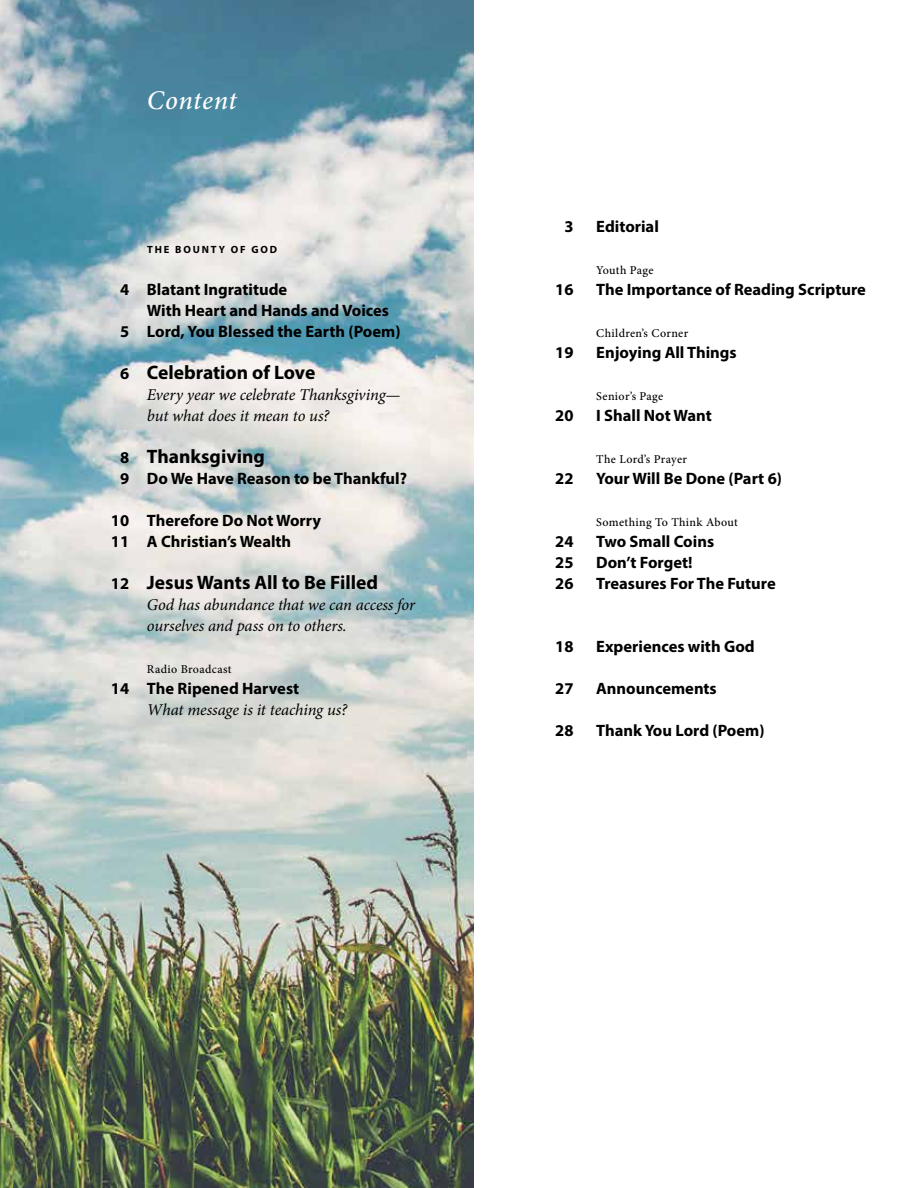
<style>
.page{position:relative;width:918px;height:1188px;background:#fff}
.page>*{position:absolute;margin:0;border:0;box-sizing:border-box;transform-origin:0 0}
.t1{font:italic 500 27px "Minion Pro";letter-spacing:.02em;color:#fff}
.t2{font:700 19.5px "Myriad Pro";color:#000}
.t3{font:700 16.5px/21px "Myriad Pro";color:#000}
.t4{font:italic 16.5px/21px "Minion Pro";letter-spacing:-.01em;color:#000}
.t5{font:500 12px "Minion Pro";letter-spacing:.03em;color:#000}
.t6{font:700 10.5px "Myriad Pro";letter-spacing:.18em;color:#000}
</style>
<div class="page">
<img style="left:0;top:0;width:474px;height:1188px">
<h1 class="t1" style="left:147px;top:82px;width:91px">Content</h1>
<p class="t3" style="left:120px;top:278px;width:11px">4</p>
<p class="t3" style="left:120px;top:320px;width:11px">5</p>
<p class="t3" style="left:120px;top:362px;width:11px">6</p>
<p class="t3" style="left:120px;top:446px;width:11px">8<br>9</p>
<p class="t3" style="left:111px;top:509px;width:20px">10<br>11</p>
<p class="t3" style="left:111px;top:572px;width:20px">12</p>
<p class="t3" style="left:111px;top:677px;width:20px">14</p>
<p class="t6" style="left:147px;top:242px;width:132px">THE BOUNTY OF GOD</p>
<p class="t3" style="left:147px;top:278px;width:255px">Blatant Ingratitude<br>With Heart and Hands and Voices<br>Lord, You Blessed the Earth (Poem)</p>
<p class="t2" style="left:147px;top:359px;width:170px">Celebration of Love</p>
<p class="t4" style="left:147px;top:384px;width:255px">Every year we celebrate Thanksgiving— but what does it mean to us?</p>
<p class="t2" style="left:147px;top:443px;width:119px">Thanksgiving</p>
<p class="t3" style="left:147px;top:467px;width:262px">Do We Have Reason to be Thankful?</p>
<p class="t3" style="left:147px;top:509px;width:176px">Therefore Do Not Worry<br>A Christian’s Wealth</p>
<p class="t2" style="left:147px;top:569px;width:233px">Jesus Wants All to Be Filled</p>
<p class="t4" style="left:147px;top:594px;width:270px">God has abundance that we can access for ourselves and pass on to others.</p>
<p class="t5" style="left:147px;top:661px;width:86px">Radio Broadcast</p>
<p class="t3" style="left:147px;top:677px;width:154px">The Ripened Harvest</p>
<p class="t4" style="left:147px;top:699px;width:202px">What message is it teaching us?</p>
<p class="t3" style="left:564px;top:215px;width:11px">3</p>
<p class="t3" style="left:555px;top:278px;width:20px">16</p>
<p class="t3" style="left:555px;top:341px;width:20px">19</p>
<p class="t3" style="left:555px;top:404px;width:20px">20</p>
<p class="t3" style="left:555px;top:467px;width:20px">22</p>
<p class="t3" style="left:555px;top:530px;width:20px;text-align:justify">24<br>25<br>26</p>
<p class="t3" style="left:555px;top:635px;width:20px">18</p>
<p class="t3" style="left:555px;top:677px;width:20px">27</p>
<p class="t3" style="left:555px;top:719px;width:20px">28</p>
<p class="t3" style="left:596px;top:215px;width:64px">Editorial</p>
<p class="t5" style="left:596px;top:262px;width:59px">Youth Page</p>
<p class="t3" style="left:596px;top:278px;width:271px">The Importance of Reading Scripture</p>
<p class="t5" style="left:596px;top:325px;width:94px">Children’s Corner</p>
<p class="t3" style="left:596px;top:341px;width:142px">Enjoying All Things</p>
<p class="t5" style="left:596px;top:388px;width:68px">Senior’s Page</p>
<p class="t3" style="left:596px;top:404px;width:117px">I Shall Not Want</p>
<p class="t5" style="left:596px;top:451px;width:92px">The Lord’s Prayer</p>
<p class="t3" style="left:596px;top:467px;width:187px">Your Will Be Done (Part 6)</p>
<p class="t5" style="left:596px;top:514px;width:143px">Something To Think About</p>
<p class="t3" style="left:596px;top:530px;width:181px">Two Small Coins<br>Don’t Forget!<br>Treasures For The Future</p>
<p class="t3" style="left:596px;top:635px;width:160px">Experiences with God</p>
<p class="t3" style="left:596px;top:677px;width:122px">Announcements</p>
<p class="t3" style="left:596px;top:719px;width:170px">Thank You Lord (Poem)</p>
</div>
